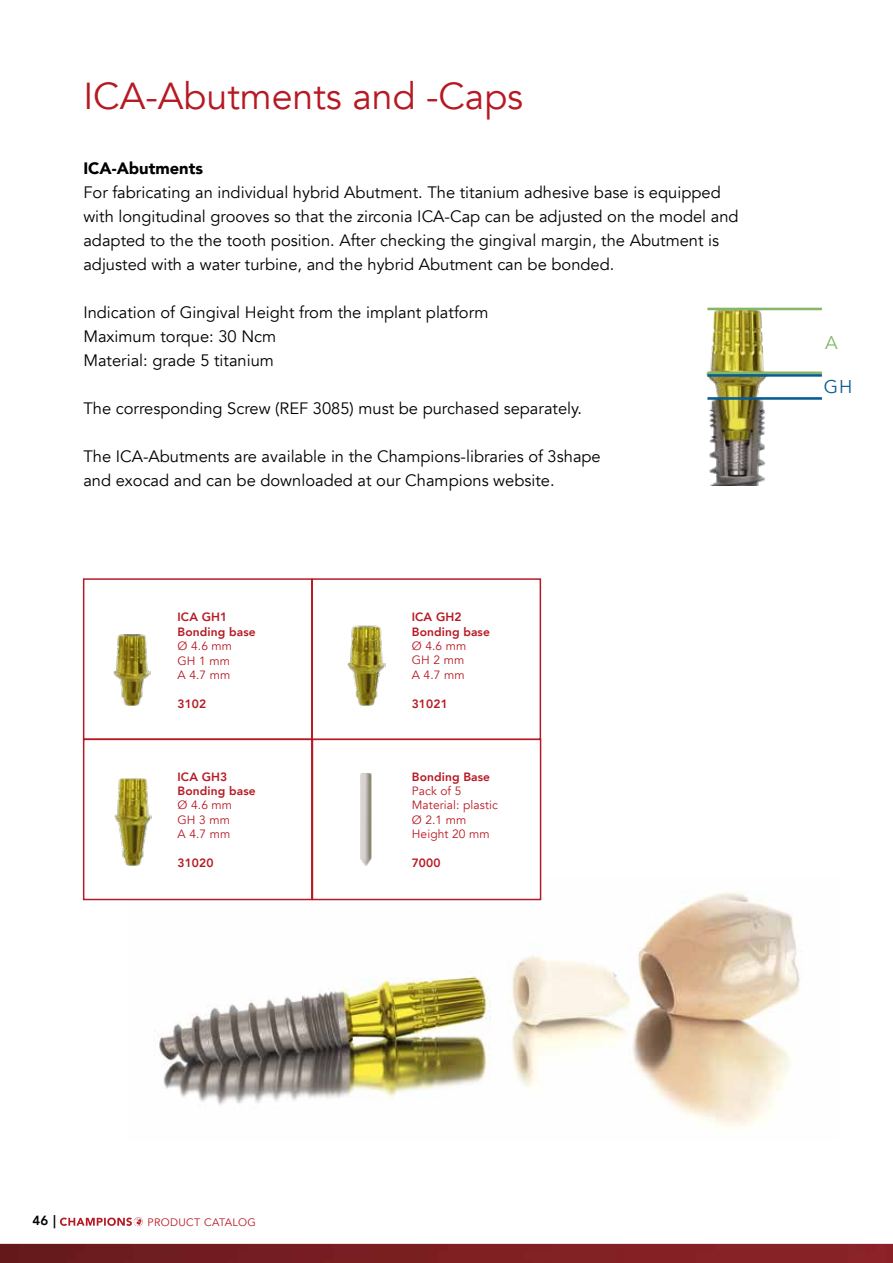
<style>
.page{position:relative;width:893px;height:1263px;background:#fff}
.page>*{position:absolute;margin:0;border:0;box-sizing:border-box;transform-origin:0 0}
.t1{font:37.5px "Avenir";color:#b71923}
.t2{font:18.45px "Avenir";color:#095c93}
.t3{font:18.45px "Avenir";color:#85b866}
.t4{font:16.5px/24px "Avenir";color:#000}
.t5{font:900 16.5px "Avenir";color:#000}
.t6{font:800 13.2px "Avenir";color:#000}
.t7{font:12px/14.4px "Avenir";letter-spacing:.01em;color:#b71923}
.t8{font:800 12px/14.4px "Avenir";letter-spacing:.01em;color:#b71923}
.t9{font:10.8px "Avenir";letter-spacing:.03em;color:#b71923}
</style>
<div class="page">
<svg style="left:60px;top:1217px;width:83px;height:9px"></svg>
<img style="left:0;top:1244px;width:893px;height:19px">
<img style="left:129px;top:876px;width:671px;height:251px">
<img style="left:706px;top:307px;width:85px;height:179px">
<hr style="left:707px;top:397px;width:115px;height:3px;background:#095c93">
<hr style="left:707px;top:374px;width:115px;height:3px;background:#095c93">
<hr style="left:707px;top:308px;width:115px;height:2px;background:#85b866">
<hr style="left:707px;top:371px;width:115px;height:3px;background:#85b866">
<div style="left:83px;top:578px;width:230px;height:162px;background:#fff;border:2px solid #b71923"></div>
<div style="left:312px;top:739px;width:229px;height:161px;background:#fff;border:2px solid #b71923"></div>
<div style="left:311px;top:578px;width:230px;height:162px;background:#fff;border:2px solid #b71923"></div>
<div style="left:83px;top:739px;width:230px;height:161px;background:#fff;border:2px solid #b71923"></div>
<img style="left:113px;top:634px;width:38px;height:72px">
<img style="left:347px;top:625px;width:38px;height:82px">
<img style="left:114px;top:778px;width:38px;height:89px">
<img style="left:360px;top:773px;width:12px;height:93px">
<h1 class="t1" style="left:83px;top:73px;width:441px">ICA-Abutments and -Caps</h1>
<p class="t5" style="left:83px;top:154px;width:121px">ICA-Abutments</p>
<p class="t4" style="left:83px;top:181px;width:657px">For fabricating an individual hybrid Abutment. The titanium adhesive base is equipped with longitudinal grooves so that the zirconia ICA-Cap can be adjusted on the model and adapted to the the tooth position. After checking the gingival margin, the Abutment is adjusted with a water turbine, and the hybrid Abutment can be bonded.</p>
<p class="t4" style="left:83px;top:301px;width:407px">Indication of Gingival Height from the implant platform<br>Maximum torque: 30 Ncm<br>Material: grade 5 titanium</p>
<p class="t4" style="left:83px;top:397px;width:500px">The corresponding Screw (REF 3085) must be purchased separately.</p>
<p class="t4" style="left:83px;top:445px;width:519px">The ICA-Abutments are available in the Champions-libraries of 3shape and exocad and can be downloaded at our Champions website.</p>
<p class="t8" style="left:178px;top:610px;width:80px">ICA GH1<br>Bonding base</p>
<p class="t7" style="left:178px;top:639px;width:56px">Ø 4.6 mm<br>GH 1 mm<br>A 4.7 mm</p>
<p class="t8" style="left:178px;top:696px;width:30px">3102</p>
<p class="t8" style="left:178px;top:769px;width:80px">ICA GH3<br>Bonding base</p>
<p class="t7" style="left:178px;top:798px;width:56px">Ø 4.6 mm<br>GH 3 mm<br>A 4.7 mm</p>
<p class="t8" style="left:178px;top:856px;width:38px">31020</p>
<p class="t8" style="left:412px;top:610px;width:80px">ICA GH2<br>Bonding base</p>
<p class="t7" style="left:412px;top:639px;width:56px">Ø 4.6 mm<br>GH 2 mm<br>A 4.7 mm</p>
<p class="t8" style="left:412px;top:696px;width:37px">31021</p>
<p class="t8" style="left:412px;top:769px;width:80px">Bonding Base</p>
<p class="t7" style="left:412px;top:784px;width:88px">Pack of 5<br>Material: plastic<br>Ø 2.1 mm<br>Height 20 mm</p>
<p class="t8" style="left:412px;top:856px;width:30px">7000</p>
<p class="t3" style="left:825px;top:332px;width:14px">A</p>
<p class="t2" style="left:824px;top:376px;width:30px">GH</p>
<p class="t6" style="left:32px;top:1210px;width:25px">46 |</p>
<p class="t9" style="left:148px;top:1215px;width:110px">PRODUCT CATALOG</p>
</div>
